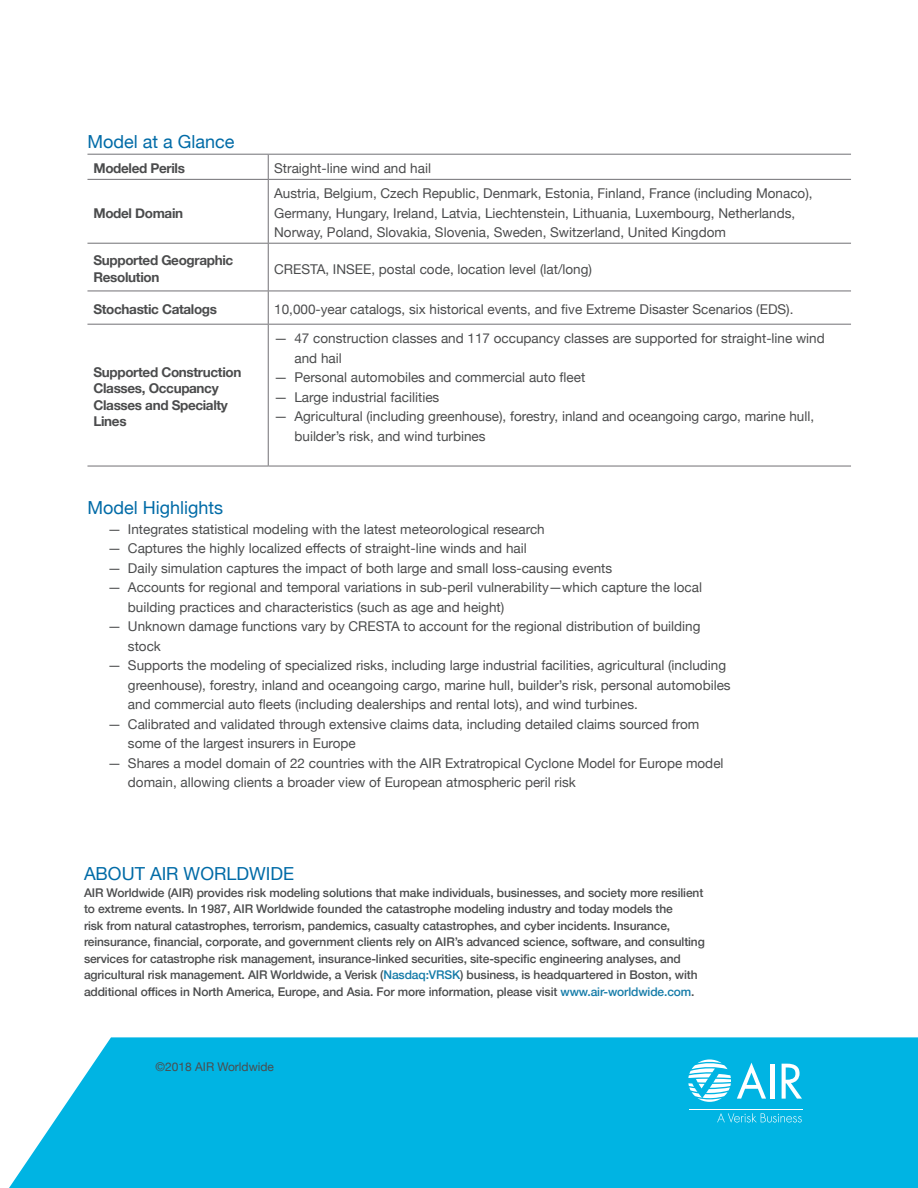
<style>
.page{position:relative;width:918px;height:1188px;background:#fff}
.page>*{position:absolute;margin:0;border:0;box-sizing:border-box;transform-origin:0 0}
.t1{font:18px "Helvetica Neue";color:#006ba7}
.Body{font:13.5px/19.5px "Helvetica Neue";color:#4b4c4d}
.Table_Row_Header{font:700 13.5px/16.5px "Helvetica Neue";letter-spacing:-.025em;color:#4b4c4d}
.t2{font:500 12px/16.5px "Helvetica Neue";letter-spacing:-.01em;color:#4b4c4d}
.t3{font:12px "Helvetica Neue";color:#4b4c4d}
.s1{color:#147ba8}
</style>
<div class="page">
<div style="left:9px;top:1037px;width:909px;height:151px;background:#00b4e3"></div>
<svg style="left:688px;top:1059px;width:43px;height:43px"></svg>
<hr style="left:770px;top:1064px;width:4px;height:35px;background:#fff">
<svg style="left:737px;top:1063px;width:29px;height:36px"></svg>
<svg style="left:782px;top:1064px;width:20px;height:35px"></svg>
<svg style="left:717px;top:1113px;width:85px;height:10px"></svg>
<hr style="left:689px;top:1109px;width:114px;height:1px;background:#fff">
<hr style="left:87px;top:154px;width:181px;height:1px;background:#717074">
<hr style="left:268px;top:154px;width:583px;height:1px;background:#717074">
<svg style="left:268px;top:155px;width:1px;height:24px"></svg>
<hr style="left:87px;top:179px;width:181px;height:1px;background:#717074">
<hr style="left:268px;top:179px;width:583px;height:1px;background:#717074">
<hr style="left:268px;top:180px;width:1px;height:63px;background:#717074">
<hr style="left:87px;top:243px;width:181px;height:1px;background:#717074">
<hr style="left:268px;top:243px;width:583px;height:1px;background:#717074">
<hr style="left:268px;top:244px;width:1px;height:47px;background:#717074">
<hr style="left:87px;top:291px;width:181px;height:1px;background:#717074">
<hr style="left:268px;top:291px;width:583px;height:1px;background:#717074">
<hr style="left:268px;top:291px;width:1px;height:33px;background:#717074">
<hr style="left:87px;top:324px;width:181px;height:1px;background:#717074">
<hr style="left:268px;top:324px;width:583px;height:1px;background:#717074">
<hr style="left:268px;top:325px;width:1px;height:141px;background:#717074">
<hr style="left:87px;top:466px;width:181px;height:1px;background:#717074">
<hr style="left:268px;top:466px;width:583px;height:1px;background:#717074">
<p class="t1" style="left:87px;top:128px;width:149px">Model at a Glance</p>
<p class="Table_Row_Header" style="left:93px;top:161px;width:93px">Modeled Perils</p>
<p class="Body" style="left:274px;top:159px;width:158px">Straight-line wind and hail</p>
<p class="Table_Row_Header" style="left:93px;top:205px;width:91px">Model Domain</p>
<p class="Body" style="left:274px;top:184px;width:540px">Austria, Belgium, Czech Republic, Denmark, Estonia, Finland, France (including Monaco),<br>Germany, Hungary, Ireland, Latvia, Liechtenstein, Lithuania, Luxembourg, Netherlands,<br>Norway, Poland, Slovakia, Slovenia, Sweden, Switzerland, United Kingdom</p>
<p class="Table_Row_Header" style="left:93px;top:253px;width:141px">Supported Geographic<br>Resolution</p>
<p class="Body" style="left:274px;top:260px;width:319px">CRESTA, INSEE, postal code, location level (lat/long)</p>
<p class="Table_Row_Header" style="left:93px;top:301px;width:125px">Stochastic Catalogs</p>
<p class="Body" style="left:274px;top:300px;width:521px">10,000-year catalogs, six historical events, and five Extreme Disaster Scenarios (EDS).</p>
<p class="Table_Row_Header" style="left:93px;top:364px;width:149px">Supported Construction<br>Classes, Occupancy<br>Classes and Specialty<br>Lines</p>
<p class="Body" style="left:294px;top:329px;width:532px;text-indent:-20px">— 47 construction classes and 117 occupancy classes are supported for straight-line wind and hail</p>
<p class="Body" style="left:274px;top:368px;width:313px">— Personal automobiles and commercial auto fleet</p>
<p class="Body" style="left:274px;top:388px;width:167px">— Large industrial facilities</p>
<p class="Body" style="left:294px;top:407px;width:521px;text-indent:-20px">— Agricultural (including greenhouse), forestry, inland and oceangoing cargo, marine hull, builder’s risk, and wind turbines</p>
<p class="t1" style="left:87px;top:495px;width:137px">Model Highlights</p>
<p class="Body" style="left:108px;top:520px;width:439px">— Integrates statistical modeling with the latest meteorological research</p>
<p class="Body" style="left:108px;top:540px;width:421px">— Captures the highly localized effects of straight-line winds and hail</p>
<p class="Body" style="left:108px;top:559px;width:506px">— Daily simulation captures the impact of both large and small loss-causing events</p>
<p class="Body" style="left:128px;top:579px;width:576px;text-indent:-20px">— Accounts for regional and temporal variations in sub-peril vulnerability—which capture the local building practices and characteristics (such as age and height)</p>
<p class="Body" style="left:128px;top:618px;width:574px;text-indent:-20px">— Unknown damage functions vary by CRESTA to account for the regional distribution of building stock</p>
<p class="Body" style="left:128px;top:657px;width:604px;text-indent:-20px">— Supports the modeling of specialized risks, including large industrial facilities, agricultural (including greenhouse), forestry, inland and oceangoing cargo, marine hull, builder’s risk, personal automobiles and commercial auto fleets (including dealerships and rental lots), and wind turbines.</p>
<p class="Body" style="left:128px;top:715px;width:573px;text-indent:-20px">— Calibrated and validated through extensive claims data, including detailed claims sourced from some of the largest insurers in Europe</p>
<p class="Body" style="left:128px;top:754px;width:597px;text-indent:-20px">— Shares a model domain of 22 countries with the AIR Extratropical Cyclone Model for Europe model domain, allowing clients a broader view of European atmospheric peril risk</p>
<p class="t1" style="left:84px;top:861px;width:212px">ABOUT AIR WORLDWIDE</p>
<p class="t2" style="left:84px;top:883px;width:622px">AIR Worldwide (AIR) provides risk modeling solutions that make individuals, businesses, and society more resilient to extreme events. In 1987, AIR Worldwide founded the catastrophe modeling industry and today models the<br>risk from natural catastrophes, terrorism, pandemics, casualty catastrophes, and cyber incidents. Insurance, reinsurance, financial, corporate, and government clients rely on AIR’s advanced science, software, and consulting services for catastrophe risk management, insurance-linked securities, site-specific engineering analyses, and agricultural risk management. AIR Worldwide, a Verisk (<span class="s1">Nasdaq:VRSK</span>) business, is headquartered in Boston, with additional offices in North America, Europe, and Asia. For more information, please visit <span class="s1">www.air-worldwide.com</span>.</p>
<p class="t3" style="left:156px;top:1058px;width:120px">©2018 AIR Worldwide</p>
</div>
